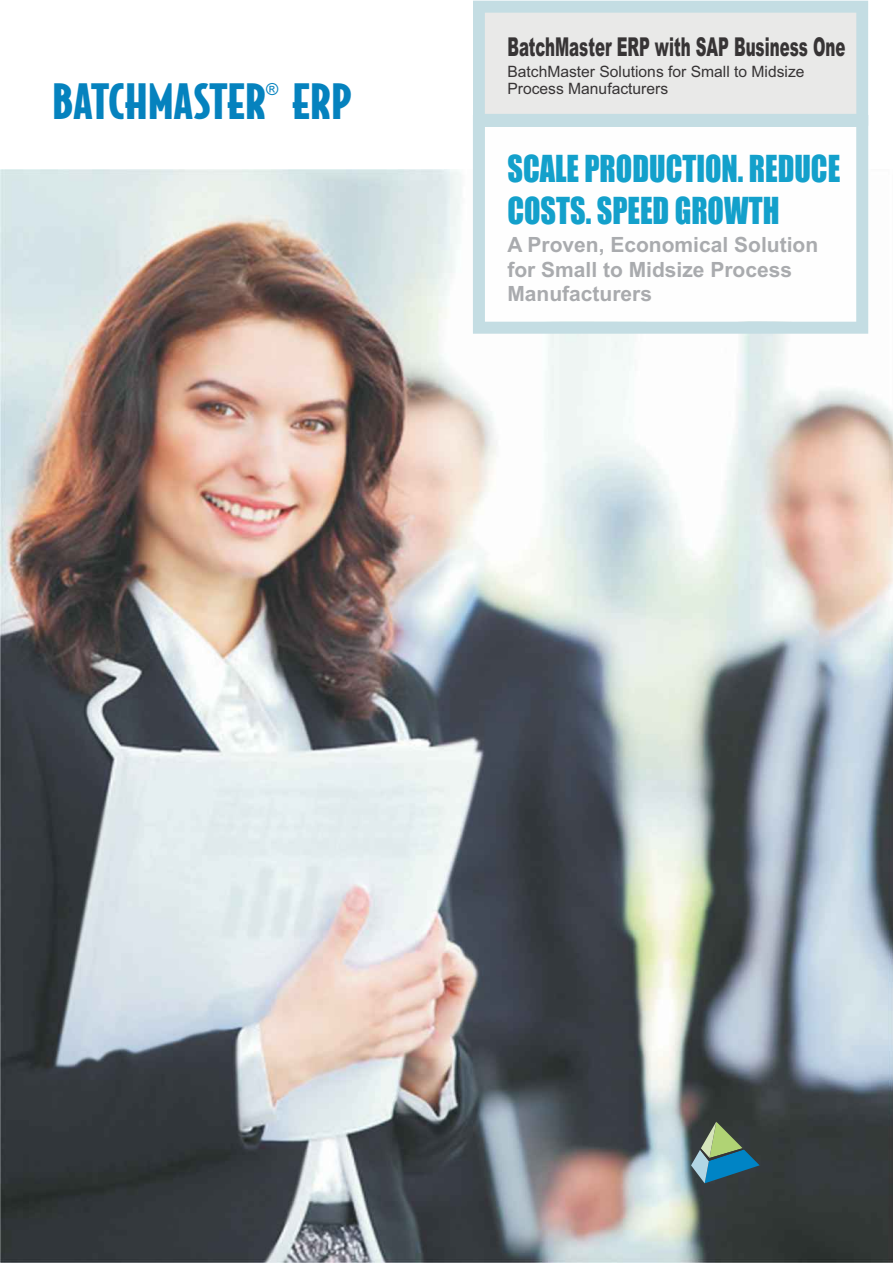
<style>
.page{position:relative;width:893px;height:1263px;background:#fff}
.page>*{position:absolute;margin:0;border:0;box-sizing:border-box;transform-origin:0 0}
.t1{font:900 46.2px "Bodega Sans";color:#0582be}
.t2{font:34.35px/41.8px "Impact";color:#13a0cb;scale:.88 1}
.t3{font:900 25.95px "Arial";color:#373435;scale:.58 1}
.t4{font:700 21px/24.6px "Arial";color:#a9abae}
.t5{font:16.5px "Arial";color:#0582be}
.t6{font:15.6px/17.4px "Arial";color:#373435}
</style>
<div class="page">
<img style="left:0;top:170px;width:893px;height:1093px">
<svg style="left:691px;top:1122px;width:69px;height:61px;background:#497173"></svg>
<svg style="left:473px;top:126px;width:395px;height:208px"></svg>
<svg style="left:473px;top:1px;width:395px;height:125px;background:#e0e6e6"></svg>
<p class="t5" style="left:266px;top:83px;width:14px">®</p>
<h1 class="t1" style="left:52px;top:82px;width:301px">BATCHMASTER ERP</h1>
<p class="t3" style="left:507px;top:38px;width:584px">BatchMaster ERP with SAP Business One</p>
<p class="t6" style="left:507px;top:64px;width:299px">BatchMaster Solutions for Small to Midsize<br>Process Manufacturers</p>
<h2 class="t2" style="left:507px;top:149px;width:380px">SCALE PRODUCTION. REDUCE<br>COSTS. SPEED GROWTH</h2>
<p class="t4" style="left:507px;top:234px;width:312px">A Proven, Economical Solution for Small to Midsize Process<br>Manufacturers</p>
</div>
